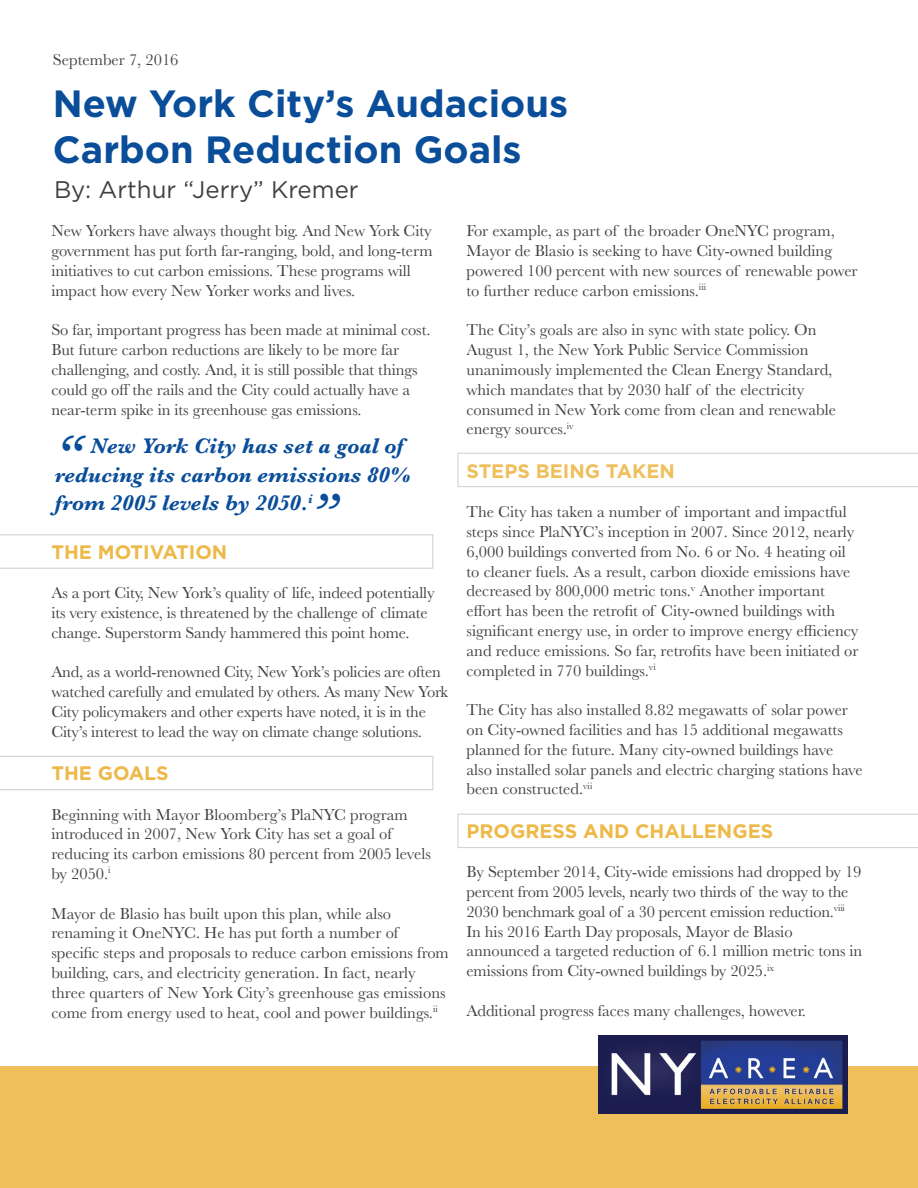
<style>
.page{position:relative;width:918px;height:1188px;background:#fff}
.page>*{position:absolute;margin:0;border:0;box-sizing:border-box;transform-origin:0 0}
.t1{font:italic 700 46.65px "Baskerville";color:#0a4e9a}
.t2{font:700 37.95px/46.2px "Gotham";color:#0a4e9a}
.t3{font:24px "Gotham";color:#414042}
.t4{font:italic 700 21.9px/28.8px "Baskerville";color:#0a4e9a}
.t5{font:700 19.5px "Gotham";color:#edb948}
.t6{font:700 19.5px "Gotham";color:#efbf5c}
.t7{font:16.5px/19.8px "Baskerville";color:#414042}
.s1{font-size:46.65px}
</style>
<div class="page">
<div style="left:0;top:1067px;width:918px;height:121px;background:#efbf5c"></div>
<img style="left:598px;top:1035px;width:249px;height:78px">
<svg style="left:458px;top:814px;width:460px;height:34px"></svg>
<svg style="left:0;top:534px;width:433px;height:35px"></svg>
<svg style="left:0;top:756px;width:433px;height:34px"></svg>
<svg style="left:458px;top:453px;width:460px;height:34px"></svg>
<p class="t7" style="left:53px;top:50px;width:127px">September 7, 2016</p>
<h2 class="t2" style="left:53px;top:79px;width:517px">New York City’s Audacious<br>Carbon Reduction Goals</h2>
<h3 class="t3" style="left:54px;top:176px;width:306px">By: Arthur “Jerry” Kremer</h3>
<p class="t7" style="left:51px;top:221px;width:383px">New Yorkers have always thought big. And New York City government has put forth far-ranging, bold, and long-term initiatives to cut carbon emissions. These programs will impact how every New Yorker works and lives.</p>
<p class="t7" style="left:51px;top:320px;width:381px">So far, important progress has been made at minimal cost.<br>But future carbon reductions are likely to be more far challenging, and costly. And, it is still possible that things could go off the rails and the City could actually have a near-term spike in its greenhouse gas emissions.</p>
<h3 class="t4" style="left:54px;top:431px;width:357px"><span class="s1">“</span> New York City has set a goal of reducing its carbon emissions 80% from 2005 levels by 2050.<sup>i</sup></h3>
<h1 class="t1" style="left:312px;top:477px;width:28px">”</h1>
<p class="t5" style="left:51px;top:540px;width:177px">THE MOTIVATION</p>
<p class="t7" style="left:51px;top:583px;width:385px">As a port City, New York’s quality of life, indeed potentially its very existence, is threatened by the challenge of climate change. Superstorm Sandy hammered this point home.</p>
<p class="t7" style="left:51px;top:662px;width:398px">And, as a world-renowned City, New York’s policies are often watched carefully and emulated by others. As many New York City policymakers and other experts have noted, it is in the City’s interest to lead the way on climate change solutions.</p>
<p class="t5" style="left:51px;top:762px;width:119px">THE GOALS</p>
<p class="t7" style="left:51px;top:805px;width:381px">Beginning with Mayor Bloomberg’s PlaNYC program introduced in 2007, New York City has set a goal of reducing its carbon emissions 80 percent from 2005 levels by 2050.<sup>i</sup></p>
<p class="t7" style="left:51px;top:904px;width:399px">Mayor de Blasio has built upon this plan, while also renaming it OneNYC. He has put forth a number of specific steps and proposals to reduce carbon emissions from building, cars, and electricity generation. In fact, nearly three quarters of New York City’s greenhouse gas emissions come from energy used to heat, cool and power buildings.<sup>ii</sup></p>
<p class="t7" style="left:466px;top:221px;width:393px">For example, as part of the broader OneNYC program, Mayor de Blasio is seeking to have City-owned building powered 100 percent with new sources of renewable power to further reduce carbon emissions.<sup>iii</sup></p>
<p class="t7" style="left:467px;top:320px;width:371px">The City’s goals are also in sync with state policy. On August 1, the New York Public Service Commission unanimously implemented the Clean Energy Standard, which mandates that by 2030 half of the electricity consumed in New York come from clean and renewable energy sources.<sup>iv</sup></p>
<p class="t6" style="left:466px;top:459px;width:210px">STEPS BEING TAKEN</p>
<p class="t7" style="left:466px;top:502px;width:394px">The City has taken a number of important and impactful steps since PlaNYC’s inception in 2007. Since 2012, nearly 6,000 buildings converted from No. 6 or No. 4 heating oil to cleaner fuels. As a result, carbon dioxide emissions have decreased by 800,000 metric tons.<sup>v</sup> Another important effort has been the retrofit of City-owned buildings with significant energy use, in order to improve energy efficiency and reduce emissions. So far, retrofits have been initiated or completed in 770 buildings.<sup>vi</sup></p>
<p class="t7" style="left:467px;top:700px;width:398px">The City has also installed 8.82 megawatts of solar power on City-owned facilities and has 15 additional megawatts planned for the future. Many city-owned buildings have also installed solar panels and electric charging stations have been constructed.<sup>vii</sup></p>
<p class="t5" style="left:466px;top:819px;width:308px">PROGRESS AND CHALLENGES</p>
<p class="t7" style="left:466px;top:862px;width:397px">By September 2014, City-wide emissions had dropped by 19 percent from 2005 levels, nearly two thirds of the way to the 2030 benchmark goal of a 30 percent emission reduction.<sup>viii </sup>In his 2016 Earth Day proposals, Mayor de Blasio announced a targeted reduction of 6.1 million metric tons in emissions from City-owned buildings by 2025.<sup>ix</sup></p>
<p class="t7" style="left:466px;top:1001px;width:341px">Additional progress faces many challenges, however.</p>
</div>
